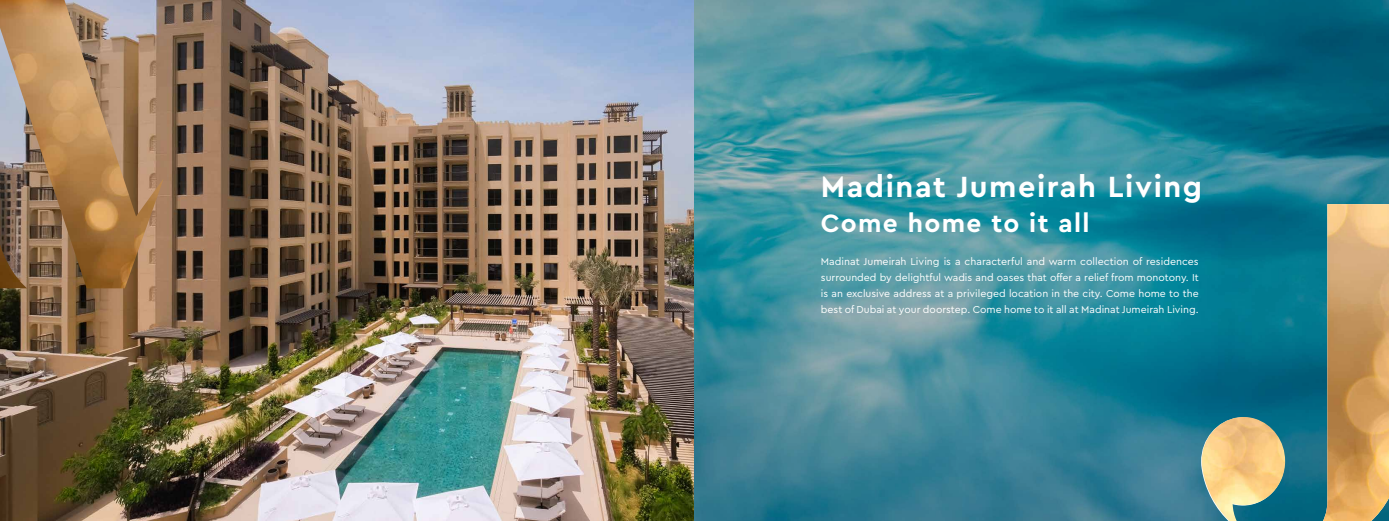
<style>
.page{position:relative;width:1389px;height:521px;background:#fff}
.page>*{position:absolute;margin:0;border:0;box-sizing:border-box;transform-origin:0 0}
.t1{font:700 30.62px "Cera Pro DEMO";letter-spacing:.05em;color:#fff}
.t2{font:700 26.25px "Cera Pro DEMO";letter-spacing:.05em;color:#fff}
.t3{font:10.5px/15.8px "Cera Pro";color:#fff;text-align:justify}
</style>
<div class="page">
<img style="left:0;top:0;width:694px;height:521px">
<img style="left:0;top:0;width:163px;height:288px">
<svg style="left:694px;top:0;width:695px;height:521px;background:#308698"></svg>
<svg style="left:1301px;top:204px;width:22px;height:317px;background:#056e87"></svg>
<img style="left:1323px;top:204px;width:66px;height:317px">
<img style="left:1202px;top:417px;width:83px;height:104px">
<h1 class="t1" style="left:821px;top:173px;width:383px">Madinat Jumeirah Living</h1>
<h2 class="t2" style="left:821px;top:212px;width:270px">Come home to it all</h2>
<p class="t3" style="left:821px;top:253px;width:379px">Madinat Jumeirah Living is a characterful and warm collection of residences surrounded by delightful wadis and oases that offer a relief from monotony. It is an exclusive address at a privileged location in the city. Come home to the best of Dubai at your doorstep. Come home to it all at Madinat Jumeirah Living.</p>
</div>
